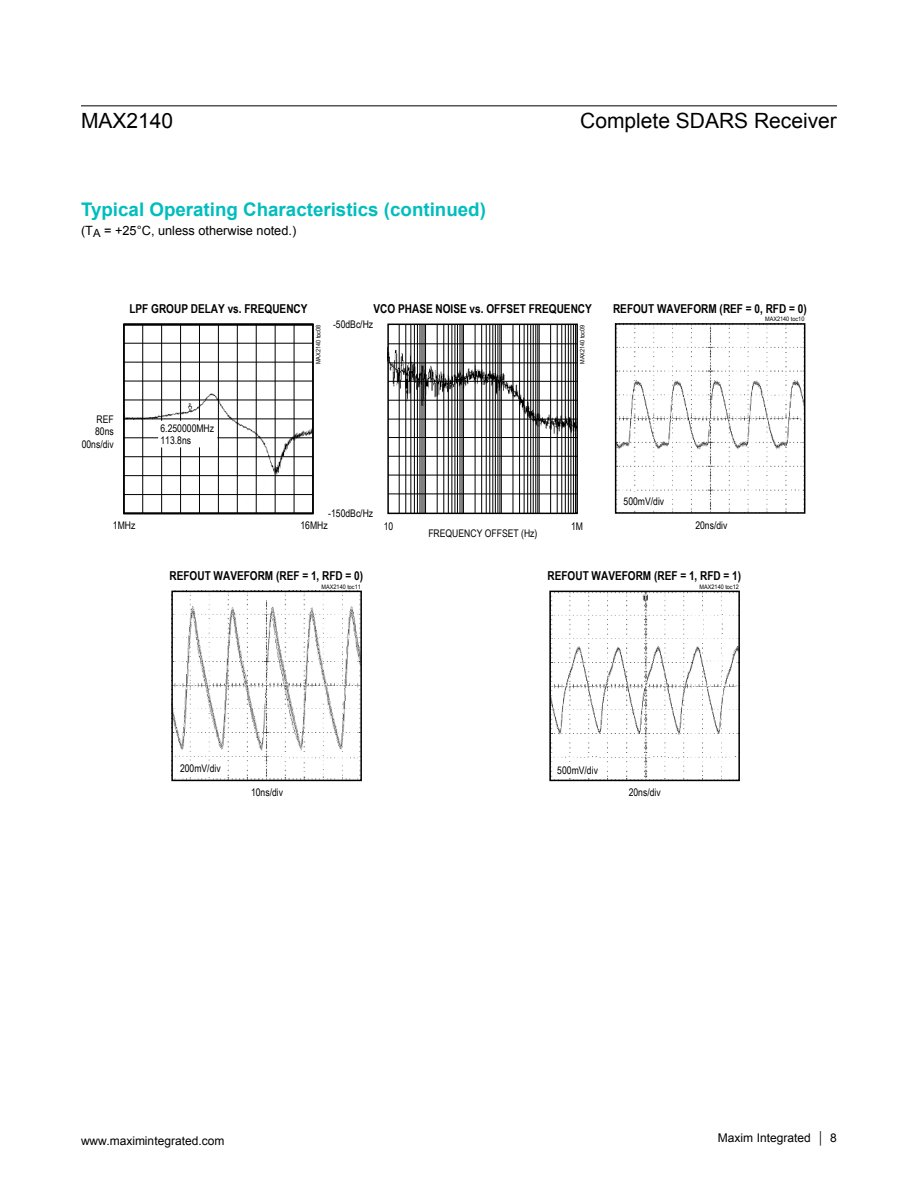
<style>
.page{position:relative;width:918px;height:1188px;background:#fff}
.page>*{position:absolute;margin:0;border:0;box-sizing:border-box;transform-origin:0 0}
.t1{font:21px "Arial";color:#000}
.t2{font:700 18.75px "Arial";color:#00bdbe}
.t3{font:12.75px "Arial";color:#000}
.t4{font:700 12.3px "Arial Narrow";color:#000}
.t5{font:12px "Arial";color:#000}
.t6{font:10.5px/12.6px "Arial Narrow";color:#000;text-align:right}
.t7{font:6.15px "Arial Narrow";color:#000;scale:1.1 1}
</style>
<div class="page">
<img style="left:123px;top:323px;width:189px;height:188px">
<hr style="left:124px;top:494px;width:189px;height:1px;background:#000">
<hr style="left:124px;top:475px;width:189px;height:1px;background:#000">
<hr style="left:124px;top:456px;width:189px;height:1px;background:#000">
<hr style="left:124px;top:438px;width:189px;height:1px;background:#000">
<hr style="left:124px;top:419px;width:189px;height:1px;background:#000">
<hr style="left:124px;top:400px;width:189px;height:1px;background:#000">
<hr style="left:124px;top:381px;width:189px;height:1px;background:#000">
<hr style="left:124px;top:362px;width:189px;height:1px;background:#000">
<hr style="left:124px;top:343px;width:189px;height:1px;background:#000">
<hr style="left:294px;top:324px;width:1px;height:189px;background:#000">
<hr style="left:275px;top:324px;width:1px;height:189px;background:#000">
<hr style="left:256px;top:324px;width:1px;height:189px;background:#000">
<hr style="left:237px;top:324px;width:1px;height:189px;background:#000">
<hr style="left:218px;top:324px;width:1px;height:189px;background:#000">
<hr style="left:199px;top:324px;width:1px;height:189px;background:#000">
<hr style="left:180px;top:324px;width:1px;height:189px;background:#000">
<hr style="left:161px;top:324px;width:1px;height:189px;background:#000">
<hr style="left:142px;top:324px;width:1px;height:189px;background:#000">
<div style="left:123px;top:324px;width:191px;height:190px;border:2px solid #000"></div>
<div style="left:158px;top:421px;width:59px;height:26px;background:#fff"></div>
<img style="left:390px;top:327px;width:185px;height:184px">
<hr style="left:388px;top:456px;width:189px;height:1px;background:#000">
<hr style="left:388px;top:363px;width:189px;height:1px;background:#000">
<hr style="left:388px;top:381px;width:189px;height:1px;background:#000">
<hr style="left:388px;top:400px;width:189px;height:1px;background:#000">
<hr style="left:388px;top:419px;width:189px;height:1px;background:#000">
<hr style="left:388px;top:437px;width:189px;height:1px;background:#000">
<hr style="left:388px;top:494px;width:189px;height:1px;background:#000">
<hr style="left:388px;top:475px;width:189px;height:1px;background:#000">
<hr style="left:388px;top:344px;width:189px;height:1px;background:#000">
<hr style="left:425px;top:325px;width:1px;height:188px;background:#000">
<hr style="left:406px;top:325px;width:1px;height:188px;background:#000">
<hr style="left:411px;top:325px;width:1px;height:188px;background:#000">
<hr style="left:414px;top:325px;width:1px;height:188px;background:#000">
<hr style="left:417px;top:325px;width:1px;height:188px;background:#000">
<hr style="left:420px;top:325px;width:1px;height:188px;background:#000">
<hr style="left:422px;top:325px;width:1px;height:188px;background:#000">
<hr style="left:424px;top:325px;width:1px;height:188px;background:#000">
<hr style="left:399px;top:325px;width:1px;height:188px;background:#000">
<hr style="left:444px;top:325px;width:1px;height:188px;background:#000">
<hr style="left:448px;top:325px;width:1px;height:188px;background:#000">
<hr style="left:452px;top:325px;width:1px;height:188px;background:#000">
<hr style="left:455px;top:325px;width:1px;height:188px;background:#000">
<hr style="left:457px;top:325px;width:1px;height:188px;background:#000">
<hr style="left:460px;top:325px;width:1px;height:188px;background:#000">
<hr style="left:462px;top:325px;width:1px;height:188px;background:#000">
<hr style="left:437px;top:325px;width:1px;height:188px;background:#000">
<hr style="left:463px;top:325px;width:1px;height:188px;background:#000">
<hr style="left:557px;top:325px;width:1px;height:188px;background:#000">
<hr style="left:562px;top:325px;width:1px;height:188px;background:#000">
<hr style="left:565px;top:325px;width:1px;height:188px;background:#000">
<hr style="left:568px;top:325px;width:1px;height:188px;background:#000">
<hr style="left:571px;top:325px;width:1px;height:188px;background:#000">
<hr style="left:573px;top:325px;width:1px;height:188px;background:#000">
<hr style="left:550px;top:325px;width:1px;height:188px;background:#000">
<hr style="left:481px;top:325px;width:1px;height:188px;background:#000">
<hr style="left:486px;top:325px;width:1px;height:188px;background:#000">
<hr style="left:490px;top:325px;width:1px;height:188px;background:#000">
<hr style="left:493px;top:325px;width:1px;height:188px;background:#000">
<hr style="left:495px;top:325px;width:1px;height:188px;background:#000">
<hr style="left:498px;top:325px;width:1px;height:188px;background:#000">
<hr style="left:500px;top:325px;width:1px;height:188px;background:#000">
<hr style="left:475px;top:325px;width:1px;height:188px;background:#000">
<hr style="left:501px;top:325px;width:1px;height:188px;background:#000">
<hr style="left:539px;top:325px;width:1px;height:188px;background:#000">
<hr style="left:519px;top:325px;width:1px;height:188px;background:#000">
<hr style="left:524px;top:325px;width:1px;height:188px;background:#000">
<hr style="left:527px;top:325px;width:1px;height:188px;background:#000">
<hr style="left:530px;top:325px;width:1px;height:188px;background:#000">
<hr style="left:533px;top:325px;width:1px;height:188px;background:#000">
<hr style="left:536px;top:325px;width:1px;height:188px;background:#000">
<hr style="left:538px;top:325px;width:1px;height:188px;background:#000">
<hr style="left:513px;top:325px;width:1px;height:188px;background:#000">
<div style="left:387px;top:324px;width:191px;height:190px;border:2px solid #000"></div>
<img style="left:618px;top:326px;width:184px;height:185px">
<div style="left:615px;top:323px;width:190px;height:191px;border:2px solid #000"></div>
<div style="left:621px;top:494px;width:46px;height:15px;background:#fff"></div>
<img style="left:174px;top:594px;width:185px;height:184px">
<div style="left:171px;top:591px;width:191px;height:190px;border:2px solid #000"></div>
<div style="left:177px;top:761px;width:47px;height:15px;background:#fff"></div>
<img style="left:552px;top:594px;width:185px;height:184px">
<div style="left:549px;top:591px;width:191px;height:190px;border:2px solid #000"></div>
<div style="left:554px;top:762px;width:47px;height:16px;background:#fff"></div>
<hr style="left:81px;top:105px;width:756px;height:1px;background:#000">
<h1 class="t1" style="left:81px;top:113px;width:94px">MAX2140</h1>
<h1 class="t1" style="left:580px;top:113px;width:258px">Complete SDARS Receiver</h1>
<h2 class="t2" style="left:81px;top:202px;width:406px">Typical Operating Characteristics (continued)</h2>
<p class="t3" style="left:81px;top:226px;width:217px">(T<sub>A</sub> = +25°C, unless otherwise noted.)</p>
<p class="t4" style="left:129px;top:302px;width:180px">LPF GROUP DELAY vs. FREQUENCY</p>
<p class="t7" style="left:315px;top:364px;width:37px;rotate:-90deg">MAX2140 toc08</p>
<p class="t4" style="left:374px;top:302px;width:220px">VCO PHASE NOISE vs. OFFSET FREQUENCY</p>
<p class="t7" style="left:580px;top:364px;width:37px;rotate:-90deg">MAX2140 toc09</p>
<p class="t6" style="left:333px;top:319px;width:42px">-50dBc/Hz</p>
<p class="t6" style="left:77px;top:413px;width:38px">REF<br>80ns<br>100ns/div</p>
<p class="t6" style="left:161px;top:422px;width:55px;text-align:left">6.250000MHz<br>113.8ns</p>
<p class="t6" style="left:328px;top:508px;width:46px">-150dBc/Hz</p>
<p class="t6" style="left:113px;top:519px;width:24px">1MHz</p>
<p class="t6" style="left:301px;top:519px;width:29px">16MHz</p>
<p class="t6" style="left:384px;top:520px;width:11px">10</p>
<p class="t6" style="left:428px;top:527px;width:111px">FREQUENCY OFFSET (Hz)</p>
<p class="t6" style="left:571px;top:520px;width:13px">1M</p>
<p class="t4" style="left:613px;top:304px;width:195px">REFOUT WAVEFORM (REF = 0, RFD = 0)</p>
<p class="t7" style="left:765px;top:316px;width:37px">MAX2140 toc10</p>
<p class="t6" style="left:624px;top:495px;width:42px">500mV/div</p>
<p class="t6" style="left:695px;top:519px;width:34px">20ns/div</p>
<p class="t4" style="left:170px;top:571px;width:195px">REFOUT WAVEFORM (REF = 1, RFD = 0)</p>
<p class="t7" style="left:322px;top:583px;width:37px">MAX2140 toc11</p>
<p class="t4" style="left:548px;top:571px;width:195px">REFOUT WAVEFORM (REF = 1, RFD = 1)</p>
<p class="t7" style="left:700px;top:583px;width:37px">MAX2140 toc12</p>
<p class="t6" style="left:180px;top:762px;width:42px">200mV/div</p>
<p class="t6" style="left:557px;top:764px;width:42px">500mV/div</p>
<p class="t6" style="left:251px;top:786px;width:34px">10ns/div</p>
<p class="t6" style="left:629px;top:786px;width:34px">20ns/div</p>
<p class="t5" style="left:81px;top:1136px;width:145px">www.maximintegrated.com</p>
<p class="t5" style="left:718px;top:1133px;width:121px">Maxim Integrated │ 8</p>
</div>
